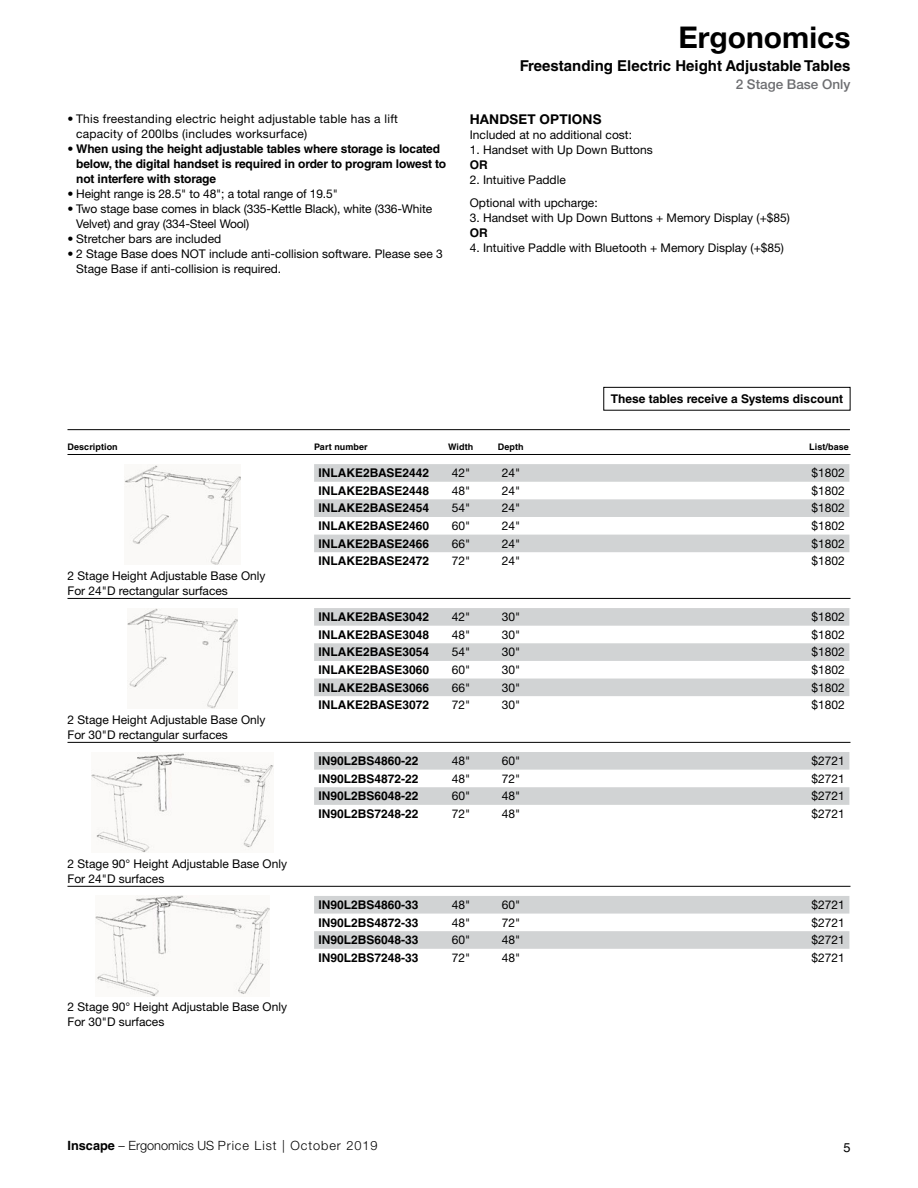
<style>
.page{position:relative;width:918px;height:1188px;background:#fff}
.page>*{position:absolute;margin:0;border:0;box-sizing:border-box;transform-origin:0 0}
.t1{font:700 30px "Helvetica Neue LT Std";color:#000}
.t2{font:700 15px "Helvetica LT Std";color:#000}
.t3{font:700 13.5px "Helvetica Neue LT Std";letter-spacing:.01em;color:#000}
.t4{font:500 13.5px "Helvetica Neue LT Std";color:#6d6e71}
.t5{font:300 12.75px "Helvetica Neue LT Std";letter-spacing:.075em;color:#000}
.t6{font:12.75px "Helvetica LT Std";color:#000}
.t7{font:12px/15px "Helvetica Neue LT Std";color:#000}
.t8{font:700 12px/15px "Helvetica LT Std";color:#000}
.t9{font:12px/15px "Helvetica Neue LT Std";letter-spacing:.02em;color:#000}
.t10{font:700 9px "Helvetica LT Std";letter-spacing:.01em;color:#000}
.s1{font-family:"Helvetica Neue LT Std";font-weight:400}
.s2{font-family:"Helvetica LT Std";font-weight:700}
</style>
<div class="page">
<hr style="left:68px;top:429px;width:782px;height:1px;background:#000">
<svg style="left:314px;top:464px;width:535px;height:88px;fill:#d1d3d4"></svg>
<img style="left:124px;top:465px;width:116px;height:100px">
<hr style="left:68px;top:454px;width:782px;height:1px;background:#000">
<svg style="left:314px;top:608px;width:535px;height:88px;fill:#d1d3d4"></svg>
<img style="left:127px;top:608px;width:110px;height:101px">
<hr style="left:68px;top:598px;width:782px;height:1px;background:#000">
<svg style="left:314px;top:752px;width:535px;height:53px"></svg>
<img style="left:91px;top:752px;width:182px;height:100px">
<hr style="left:68px;top:742px;width:782px;height:1px;background:#000">
<svg style="left:314px;top:896px;width:535px;height:53px"></svg>
<img style="left:95px;top:896px;width:174px;height:100px">
<hr style="left:68px;top:886px;width:782px;height:1px;background:#000">
<div style="left:603px;top:387px;width:247px;height:24px;border:1px solid #000"></div>
<p class="t9" style="left:76px;top:111px;width:323px;text-indent:-9px">• This freestanding electric height adjustable table has a lift capacity of 200lbs (includes worksurface)</p>
<p class="t8" style="left:76px;top:141px;width:372px;text-indent:-9px"><span class="s1">•</span> When using the height adjustable tables where storage is located below, the digital handset is required in order to program lowest to not interfere with storage</p>
<p class="t7" style="left:68px;top:186px;width:272px">• Height range is 28.5" to 48"; a total range of 19.5"</p>
<p class="t7" style="left:76px;top:201px;width:358px;text-indent:-9px">• Two stage base comes in black (335-Kettle Black), white (336-White<br>Velvet) and gray (334-Steel Wool)</p>
<p class="t7" style="left:68px;top:231px;width:155px">• Stretcher bars are included</p>
<p class="t7" style="left:76px;top:246px;width:368px;text-indent:-9px">• 2 Stage Base does NOT include anti-collision software. Please see 3<br>Stage Base if anti-collision is required.</p>
<h1 class="t1" style="left:678px;top:19px;width:174px">Ergonomics</h1>
<p class="t2" style="left:520px;top:56px;width:332px">Freestanding Electric Height Adjustable Tables</p>
<p class="t4" style="left:736px;top:76px;width:116px">2 Stage Base Only</p>
<p class="t3" style="left:470px;top:111px;width:133px">HANDSET OPTIONS</p>
<p class="t7" style="left:470px;top:127px;width:164px">Included at no additional cost:</p>
<p class="t7" style="left:470px;top:142px;width:184px">1. Handset with Up Down Buttons</p>
<p class="t8" style="left:470px;top:157px;width:19px">OR</p>
<p class="t7" style="left:470px;top:168px;width:129px;line-height:22.5px">2. Intuitive Paddle<br>Optional with upcharge:</p>
<p class="t7" style="left:470px;top:210px;width:322px">3. Handset with Up Down Buttons + Memory Display (+$85)</p>
<p class="t8" style="left:470px;top:225px;width:19px">OR</p>
<p class="t7" style="left:470px;top:240px;width:316px">4. Intuitive Paddle with Bluetooth + Memory Display (+$85)</p>
<p class="t8" style="left:611px;top:391px;width:234px">These tables receive a Systems discount</p>
<p class="t10" style="left:68px;top:441px;width:52px">Description</p>
<p class="t10" style="left:314px;top:441px;width:55px">Part number</p>
<p class="t10" style="left:448px;top:441px;width:27px">Width</p>
<p class="t10" style="left:498px;top:441px;width:27px">Depth</p>
<p class="t10" style="left:809px;top:441px;width:41px">List/base</p>
<p class="t8" style="left:319px;top:465px;width:112px">INLAKE2BASE2442</p>
<p class="t7" style="left:452px;top:465px;width:20px">42"</p>
<p class="t7" style="left:502px;top:465px;width:20px">24"</p>
<p class="t7" style="left:812px;top:465px;width:35px">$1802</p>
<p class="t8" style="left:319px;top:483px;width:112px">INLAKE2BASE2448</p>
<p class="t7" style="left:452px;top:483px;width:20px">48"</p>
<p class="t7" style="left:502px;top:483px;width:20px">24"</p>
<p class="t7" style="left:812px;top:483px;width:35px">$1802</p>
<p class="t8" style="left:319px;top:501px;width:112px">INLAKE2BASE2454</p>
<p class="t7" style="left:452px;top:501px;width:20px">54"</p>
<p class="t7" style="left:502px;top:501px;width:20px">24"</p>
<p class="t7" style="left:812px;top:501px;width:35px">$1802</p>
<p class="t8" style="left:319px;top:518px;width:112px">INLAKE2BASE2460</p>
<p class="t7" style="left:452px;top:518px;width:20px">60"</p>
<p class="t7" style="left:502px;top:518px;width:20px">24"</p>
<p class="t7" style="left:812px;top:518px;width:35px">$1802</p>
<p class="t8" style="left:319px;top:536px;width:112px">INLAKE2BASE2466</p>
<p class="t7" style="left:452px;top:536px;width:20px">66"</p>
<p class="t7" style="left:502px;top:536px;width:20px">24"</p>
<p class="t7" style="left:812px;top:536px;width:35px">$1802</p>
<p class="t8" style="left:319px;top:553px;width:112px">INLAKE2BASE2472</p>
<p class="t7" style="left:452px;top:553px;width:20px">72"</p>
<p class="t7" style="left:502px;top:553px;width:20px">24"</p>
<p class="t7" style="left:812px;top:553px;width:35px">$1802</p>
<p class="t7" style="left:68px;top:568px;width:200px">2 Stage Height Adjustable Base Only<br>For 24"D rectangular surfaces</p>
<p class="t8" style="left:319px;top:609px;width:112px">INLAKE2BASE3042</p>
<p class="t7" style="left:452px;top:609px;width:20px">42"</p>
<p class="t7" style="left:502px;top:609px;width:20px">30"</p>
<p class="t7" style="left:812px;top:609px;width:35px">$1802</p>
<p class="t8" style="left:319px;top:627px;width:112px">INLAKE2BASE3048</p>
<p class="t7" style="left:452px;top:627px;width:20px">48"</p>
<p class="t7" style="left:502px;top:627px;width:20px">30"</p>
<p class="t7" style="left:812px;top:627px;width:35px">$1802</p>
<p class="t8" style="left:319px;top:645px;width:112px">INLAKE2BASE3054</p>
<p class="t7" style="left:452px;top:644px;width:20px">54"</p>
<p class="t7" style="left:502px;top:644px;width:20px">30"</p>
<p class="t7" style="left:812px;top:644px;width:35px">$1802</p>
<p class="t8" style="left:319px;top:662px;width:112px">INLAKE2BASE3060</p>
<p class="t7" style="left:452px;top:662px;width:20px">60"</p>
<p class="t7" style="left:502px;top:662px;width:20px">30"</p>
<p class="t7" style="left:812px;top:662px;width:35px">$1802</p>
<p class="t8" style="left:319px;top:680px;width:112px">INLAKE2BASE3066</p>
<p class="t7" style="left:452px;top:680px;width:20px">66"</p>
<p class="t7" style="left:502px;top:680px;width:20px">30"</p>
<p class="t7" style="left:812px;top:680px;width:35px">$1802</p>
<p class="t8" style="left:319px;top:697px;width:112px">INLAKE2BASE3072</p>
<p class="t7" style="left:452px;top:697px;width:20px">72"</p>
<p class="t7" style="left:502px;top:697px;width:20px">30"</p>
<p class="t7" style="left:812px;top:697px;width:35px">$1802</p>
<p class="t7" style="left:68px;top:712px;width:200px">2 Stage Height Adjustable Base Only<br>For 30"D rectangular surfaces</p>
<p class="t8" style="left:319px;top:753px;width:102px">IN90L2BS4860-22</p>
<p class="t7" style="left:452px;top:753px;width:20px">48"</p>
<p class="t7" style="left:502px;top:753px;width:20px">60"</p>
<p class="t7" style="left:812px;top:753px;width:35px">$2721</p>
<p class="t8" style="left:319px;top:771px;width:102px">IN90L2BS4872-22</p>
<p class="t7" style="left:452px;top:771px;width:20px">48"</p>
<p class="t7" style="left:502px;top:771px;width:20px">72"</p>
<p class="t7" style="left:812px;top:771px;width:35px">$2721</p>
<p class="t8" style="left:319px;top:788px;width:102px">IN90L2BS6048-22</p>
<p class="t7" style="left:452px;top:788px;width:20px">60"</p>
<p class="t7" style="left:502px;top:788px;width:20px">48"</p>
<p class="t7" style="left:812px;top:788px;width:35px">$2721</p>
<p class="t8" style="left:319px;top:806px;width:102px">IN90L2BS7248-22</p>
<p class="t7" style="left:452px;top:806px;width:20px">72"</p>
<p class="t7" style="left:502px;top:806px;width:20px">48"</p>
<p class="t7" style="left:812px;top:806px;width:35px">$2721</p>
<p class="t7" style="left:68px;top:856px;width:221px">2 Stage 90° Height Adjustable Base Only<br>For 24"D surfaces</p>
<p class="t8" style="left:319px;top:897px;width:102px">IN90L2BS4860-33</p>
<p class="t7" style="left:452px;top:897px;width:20px">48"</p>
<p class="t7" style="left:502px;top:897px;width:20px">60"</p>
<p class="t7" style="left:812px;top:897px;width:35px">$2721</p>
<p class="t8" style="left:319px;top:915px;width:102px">IN90L2BS4872-33</p>
<p class="t7" style="left:452px;top:915px;width:20px">48"</p>
<p class="t7" style="left:502px;top:915px;width:20px">72"</p>
<p class="t7" style="left:812px;top:915px;width:35px">$2721</p>
<p class="t8" style="left:319px;top:932px;width:102px">IN90L2BS6048-33</p>
<p class="t7" style="left:452px;top:932px;width:20px">60"</p>
<p class="t7" style="left:502px;top:932px;width:20px">48"</p>
<p class="t7" style="left:812px;top:932px;width:35px">$2721</p>
<p class="t8" style="left:319px;top:950px;width:102px">IN90L2BS7248-33</p>
<p class="t7" style="left:452px;top:950px;width:20px">72"</p>
<p class="t7" style="left:502px;top:950px;width:20px">48"</p>
<p class="t7" style="left:812px;top:950px;width:35px">$2721</p>
<p class="t7" style="left:68px;top:1000px;width:221px">2 Stage 90° Height Adjustable Base Only<br>For 30"D surfaces</p>
<p class="t5" style="left:68px;top:1137px;width:312px"><span class="s2">Inscape</span> – Ergonomics US Price List | October 2019</p>
<p class="t6" style="left:843px;top:1140px;width:9px">5</p>
</div>
